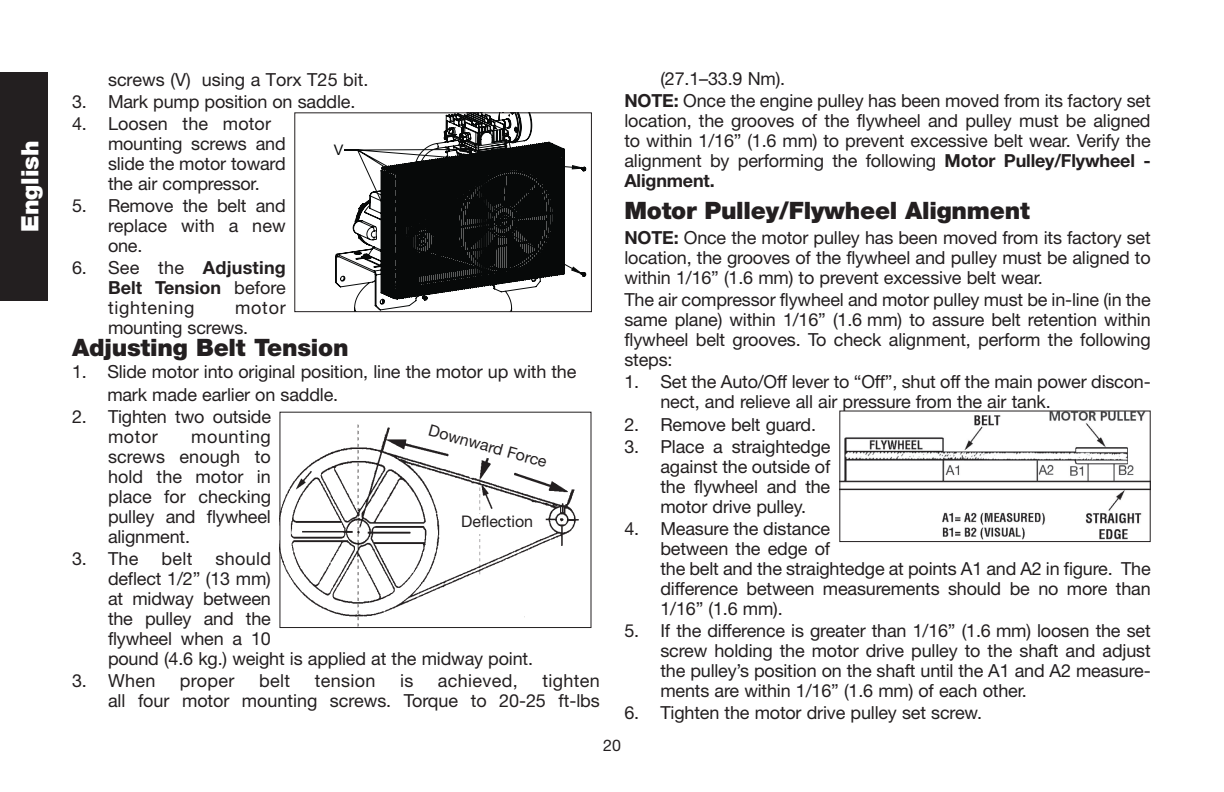
<style>
.page{position:relative;width:1224px;height:792px;background:#fff}
.page>*{position:absolute;margin:0;border:0;box-sizing:border-box;transform-origin:0 0}
.t1{font:900 24px "Helvetica Neue LT Std";letter-spacing:-.01em;color:#231f20}
.t2{font:900 24px "Helvetica Neue LT Std";letter-spacing:-.01em;color:#fff}
.t3{font:18px/20px "Helvetica Neue LT Std";letter-spacing:-.01em;color:#231f20}
.t4{font:18px "Helvetica Neue LT Std";letter-spacing:.02em;color:#231f20}
.t5{font:16px "Helvetica Neue LT Std";color:#231f20}
.t6{font:14.6px "Arial";color:#070909}
.s1{font-weight:700}
</style>
<div class="page">
<div style="left:0;top:72px;width:48px;height:228px;background:#231f20"></div>
<svg style="left:335px;top:114px;width:251px;height:196px"></svg>
<div style="left:294px;top:112px;width:298px;height:200px;border:1px solid #231f20"></div>
<img style="left:281px;top:424px;width:298px;height:202px">
<div style="left:279px;top:412px;width:313px;height:216px;border:1px solid #231f20"></div>
<svg style="left:424px;top:424px;width:134px;height:51px"></svg>
<div style="left:459px;top:514px;width:81px;height:19px;background:#fff"></div>
<img style="left:841px;top:413px;width:308px;height:127px">
<div style="left:839px;top:411px;width:312px;height:131px;border:1px solid #231f20"></div>
<h1 class="t2" style="left:16px;top:232px;width:92px;rotate:-90deg">English</h1>
<p class="t3" style="left:108px;top:69px;width:262px">screws (V) using a Torx T25 bit.</p>
<p class="t3" style="left:72px;top:91px;width:285px">3. Mark pump position on saddle.</p>
<p class="t3" style="left:108px;top:113px;width:179px;text-indent:-36px">4. Loosen the motor mounting screws and</p>
<p class="t6" style="left:334px;top:141px;width:11px">V</p>
<p class="t3" style="left:108px;top:153px;width:179px">slide the motor toward the air compressor.</p>
<p class="t3" style="left:108px;top:195px;width:179px;text-align:justify;text-indent:-36px">5. Remove the belt and replace with a new one.</p>
<p class="t3" style="left:108px;top:258px;width:179px;text-align:justify;text-indent:-36px">6. See the <span class="s1">Adjusting Belt Tension</span> before tightening</p>
<p class="t3" style="left:108px;top:297px;width:179px;text-indent:127px">motor mounting screws.</p>
<h1 class="t1" style="left:72px;top:333px;width:278px">Adjusting Belt Tension</h1>
<p class="t3" style="left:107px;top:361px;width:471px;line-height:22.2px;text-indent:-35px">1. Slide motor into original position, line the motor up with the mark made earlier on saddle.</p>
<p class="t3" style="left:72px;top:406px;width:201px">2. Tighten two outside</p>
<p class="t5" style="left:432px;top:420px;width:124px;rotate:16deg">Downward Force</p>
<p class="t3" style="left:108px;top:426px;width:165px;text-align:justify;text-indent:83px">mounting screws enough to hold the motor in place for checking pulley and flywheel alignment.</p>
<p class="t3" style="left:72px;top:548px;width:68px">3. The</p>
<p class="t3" style="left:162px;top:548px;width:32px">belt</p>
<p class="t3" style="left:108px;top:426px;width:51px">motor</p>
<p class="t5" style="left:461px;top:512px;width:73px">Deflection</p>
<p class="t3" style="left:108px;top:548px;width:427px;text-indent:107px">should<br>deflect 1/2” (13 mm)<br>at midway between<br>the pulley and the<br>flywheel when a 10<br>pound (4.6 kg.) weight is applied at the midway point.</p>
<p class="t3" style="left:72px;top:670px;width:85px">3. When</p>
<p class="t3" style="left:180px;top:670px;width:56px">proper</p>
<p class="t3" style="left:259px;top:670px;width:33px">belt</p>
<p class="t4" style="left:315px;top:670px;width:62px">tension</p>
<p class="t3" style="left:400px;top:670px;width:15px">is</p>
<p class="t4" style="left:438px;top:670px;width:82px">achieved,</p>
<p class="t3" style="left:108px;top:670px;width:493px;text-align:right">tighten<br>all four motor mounting screws. Torque to 20-25 ft-lbs</p>
<p class="t3" style="left:624px;top:67px;width:528px;line-height:22.2px;text-indent:36px">(27.1–33.9 Nm).<br><span class="s1">NOTE:</span> Once the engine pulley has been moved from its factory set</p>
<p class="t3" style="left:624px;top:110px;width:528px;text-align:justify">location, the grooves of the flywheel and pulley must be aligned to within 1/16” (1.6 mm) to prevent excessive belt wear. Verify the alignment by performing the following <span class="s1">Motor Pulley/Flywheel - Alignment.</span></p>
<h1 class="t1" style="left:624px;top:196px;width:407px">Motor Pulley/Flywheel Alignment</h1>
<p class="t3" style="left:624px;top:227px;width:528px;text-align:justify"><span class="s1">NOTE:</span> Once the motor pulley has been moved from its factory set location, the grooves of the flywheel and pulley must be aligned to within 1/16” (1.6 mm) to prevent excessive belt wear.</p>
<p class="t3" style="left:624px;top:290px;width:528px;text-align:justify">The air compressor flywheel and motor pulley must be in-line (in the same plane) within 1/16” (1.6 mm) to assure belt retention within flywheel belt grooves. To check alignment, perform the following steps:</p>
<p class="t3" style="left:660px;top:372px;width:492px;text-indent:-36px">1. Set the Auto/Off lever to “Off”, shut off the main power discon&shy;nect, and relieve all air pressure from the air tank.</p>
<p class="t3" style="left:624px;top:414px;width:193px">2. Remove belt guard.</p>
<p class="t3" style="left:660px;top:436px;width:172px;text-align:justify;text-indent:-36px">3. Place a straightedge against the outside of the flywheel and the motor drive pulley.</p>
<p class="t3" style="left:660px;top:518px;width:492px;text-indent:-36px">4. Measure the distance<br>between the edge of<br>the belt and the straightedge at points A1 and A2 in figure. The difference between measurements should be no more than 1/16” (1.6 mm).</p>
<p class="t3" style="left:660px;top:620px;width:492px;text-align:justify;text-indent:-36px">5. If the difference is greater than 1/16” (1.6 mm) loosen the set screw holding the motor drive pulley to the shaft and adjust the pulley’s position on the shaft until the A1 and A2 measure&shy;ments are within 1/16” (1.6 mm) of each other.</p>
<p class="t3" style="left:624px;top:703px;width:359px">6. Tighten the motor drive pulley set screw.</p>
<p class="t5" style="left:603px;top:736px;width:19px">20</p>
</div>
